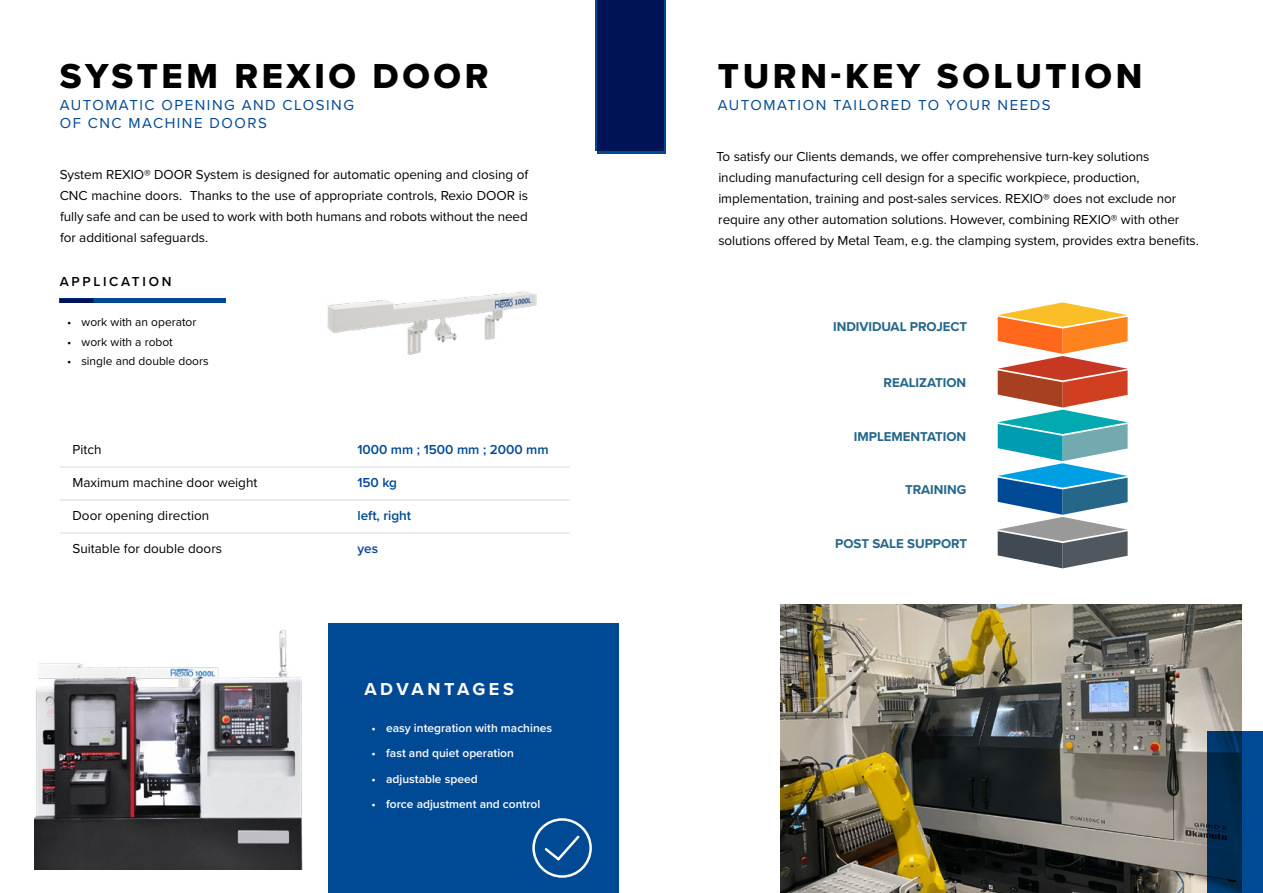
<style>
.page{position:relative;width:1263px;height:893px;background:#fff}
.page>*{position:absolute;margin:0;border:0;box-sizing:border-box;transform-origin:0 0}
.t1{font:36px "Proxima Nova Extrabld";letter-spacing:.1em;color:#000}
.t2{font:700 18px "Proxima Nova";letter-spacing:.2em;color:#fff}
.t3{font:15px/18px "Proxima Nova";letter-spacing:.1em;color:#004994}
.t4{font:13.5px/21px "Proxima Nova";letter-spacing:-.005em;color:#000}
.t5{font:600 13.5px "Proxima Nova";color:#004994}
.t6{font:600 13.5px "Proxima Nova";letter-spacing:.2em;color:#000}
.t7{font:700 13.35px "Proxima Nova";letter-spacing:-.005em;color:#256689}
.t8{font:600 12px "Proxima Nova";color:#fff}
.t9{font:12px "Proxima Nova";color:#000}
</style>
<div class="page">
<div style="left:597px;top:0;width:68px;height:154px;background:#004994"></div>
<svg style="left:998px;top:302px;width:129px;height:266px"></svg>
<img style="left:780px;top:604px;width:462px;height:289px">
<svg style="left:1208px;top:731px;width:55px;height:162px;background:#003669"></svg>
<img style="left:327px;top:291px;width:210px;height:64px">
<img style="left:34px;top:630px;width:269px;height:240px">
<div style="left:60px;top:298px;width:34px;height:5px;background:#00296e"></div>
<div style="left:329px;top:623px;width:290px;height:270px;background:#004994"></div>
<div style="left:532px;top:818px;width:60px;height:60px;border:2px solid #fff;border-radius:50%"></div>
<svg style="left:544px;top:835px;width:36px;height:26px"></svg>
<hr style="left:60px;top:467px;width:510px;height:1px;background:#dadada">
<hr style="left:60px;top:500px;width:510px;height:1px;background:#dadada">
<hr style="left:60px;top:533px;width:510px;height:1px;background:#dadada">
<svg style="left:60px;top:299px;width:166px;height:4px"></svg>
<div style="left:596px;top:0;width:68px;height:151px;background:#001455"></div>
<h1 class="t1" style="left:60px;top:49px;width:430px">SYSTEM REXIO DOOR</h1>
<p class="t3" style="left:60px;top:96px;width:296px">AUTOMATIC OPENING AND CLOSING<br>OF CNC MACHINE DOORS</p>
<p class="t4" style="left:60px;top:163px;width:470px;text-align:justify">System REXIO® DOOR System is designed for automatic opening and closing of CNC machine doors. Thanks to the use of appropriate controls, Rexio DOOR is fully safe and can be used to work with both humans and robots without the need for additional safeguards.</p>
<p class="t6" style="left:60px;top:271px;width:113px">APPLICATION</p>
<p class="t9" style="left:67px;top:313px;width:131px">• work with an operator</p>
<p class="t9" style="left:67px;top:333px;width:107px">• work with a robot</p>
<p class="t9" style="left:67px;top:352px;width:143px">• single and double doors</p>
<p class="t4" style="left:72px;top:438px;width:31px">Pitch</p>
<p class="t5" style="left:357px;top:439px;width:193px">1000 mm ; 1500 mm ; 2000 mm</p>
<p class="t4" style="left:72px;top:471px;width:186px">Maximum machine door weight</p>
<p class="t5" style="left:357px;top:472px;width:41px">150 kg</p>
<p class="t4" style="left:72px;top:504px;width:138px">Door opening direction</p>
<p class="t5" style="left:357px;top:505px;width:55px">left, right</p>
<p class="t4" style="left:72px;top:537px;width:151px">Suitable for double doors</p>
<p class="t5" style="left:357px;top:538px;width:22px">yes</p>
<h2 class="t2" style="left:364px;top:676px;width:151px">ADVANTAGES</h2>
<p class="t8" style="left:372px;top:719px;width:182px">• easy integration with machines</p>
<p class="t8" style="left:372px;top:744px;width:144px">• fast and quiet operation</p>
<p class="t8" style="left:372px;top:770px;width:108px">• adjustable speed</p>
<p class="t8" style="left:372px;top:795px;width:170px">• force adjustment and control</p>
<h1 class="t1" style="left:718px;top:49px;width:426px">TURN-KEY SOLUTION</h1>
<p class="t3" style="left:718px;top:96px;width:334px">AUTOMATION TAILORED TO YOUR NEEDS</p>
<p class="t4" style="left:716px;top:145px;width:484px">To satisfy our Clients demands, we offer comprehensive turn-key solutions including manufacturing cell design for a specific workpiece, production, implementation, training and post-sales services. REXIO® does not exclude nor require any other automation solutions. However, combining REXIO® with other solutions offered by Metal Team, e.g. the clamping system, provides extra benefits.</p>
<p class="t7" style="left:833px;top:317px;width:136px">INDIVIDUAL PROJECT</p>
<p class="t7" style="left:883px;top:373px;width:84px">REALIZATION</p>
<p class="t7" style="left:854px;top:426px;width:114px">IMPLEMENTATION</p>
<p class="t7" style="left:905px;top:480px;width:63px">TRAINING</p>
<p class="t7" style="left:835px;top:533px;width:133px">POST SALE SUPPORT</p>
</div>
